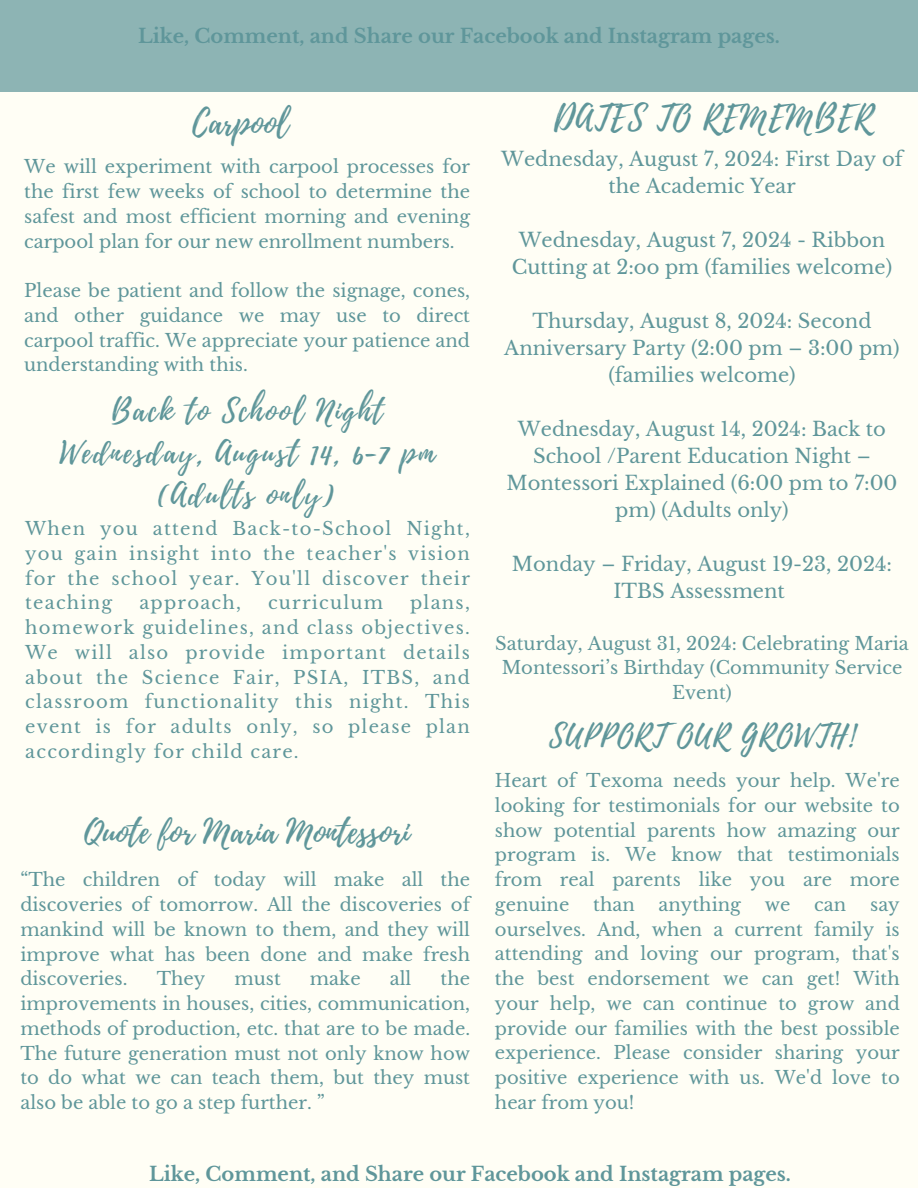
<style>
.page{position:relative;width:918px;height:1188px;background:#fffef5}
.page>*{position:absolute;margin:0;border:0;box-sizing:border-box;transform-origin:0 0}
.t1{font:33px "Playlist Script";color:#5f969a}
.t2{font:33px "Playlist Script";letter-spacing:.05em;color:#5f969a}
.t3{font:30px "Playlist Script";letter-spacing:.07em;color:#5f969a}
.t4{font:30px "Playlist Script";letter-spacing:.05em;color:#5f969a}
.t5{font:19.5px/27px "Libre Baskerville";color:#5f969a;text-align:center}
.t6{font:700 19.5px "Libre Baskerville";color:#5f969a}
.t7{font:18px/24.8px "Libre Baskerville";color:#5f969a;text-align:justify}
.t8{font:18px "Libre Baskerville";letter-spacing:.07em;color:#5f969a}
</style>
<div class="page">
<div style="left:0;top:0;width:918px;height:92px;background:#8db4b4"></div>
<p class="t6" style="left:138px;top:24px;width:643px">Like, Comment, and Share our Facebook and Instagram pages.</p>
<p class="t1" style="left:193px;top:99px;width:98px">Carpool</p>
<p class="t7" style="left:24px;top:155px;width:447px">We will experiment with carpool processes for the first few weeks of school to determine the safest and most efficient morning and evening carpool plan for our new enrollment numbers.</p>
<p class="t7" style="left:24px;top:279px;width:447px">Please be patient and follow the signage, cones, and other guidance we may use to direct carpool traffic. We appreciate your patience and understanding with this.</p>
<p class="t3" style="left:112px;top:390px;width:272px">Back to School Night</p>
<p class="t3" style="left:60px;top:431px;width:377px">Wednesday, August 14, 6-7 pm</p>
<p class="t3" style="left:159px;top:473px;width:179px">(Adults only)</p>
<h1 class="t7" style="left:25px;top:517px;width:446px">When you attend Back-to-School Night, you gain insight into the teacher's vision for the school year. You'll discover their teaching</h1>
<h1 class="t7" style="left:25px;top:591px;width:446px;text-indent:385px">plans, homework guidelines, and class objectives.<br>We will also provide important details about the Science Fair, PSIA, ITBS, and classroom functionality this night. This event is for adults only, so please plan accordingly for child care.</h1>
<h1 class="t8" style="left:139px;top:592px;width:103px">approach,</h1>
<h1 class="t8" style="left:268px;top:592px;width:117px">curriculum</h1>
<h3 class="t1" style="left:85px;top:809px;width:327px">Quote for Maria Montessori</h3>
<p class="t7" style="left:20px;top:868px;width:451px">“The children of today will make all the discoveries of tomorrow. All the discoveries of mankind will be known to them, and they will improve what has been done and make fresh discoveries.</p>
<p class="t7" style="left:20px;top:967px;width:451px;text-indent:420px">the improvements in houses, cities, communication, methods of production, etc. that are to be made.<br>The future generation must not only know how to do what we can teach them, but they must also be able to go a step further. ”</p>
<p class="t7" style="left:157px;top:967px;width:50px">They</p>
<p class="t7" style="left:234px;top:967px;width:48px">must</p>
<p class="t7" style="left:310px;top:967px;width:52px">make</p>
<p class="t7" style="left:390px;top:967px;width:23px">all</p>
<p class="t2" style="left:554px;top:94px;width:320px">DATES TO REMEMBER</p>
<h2 class="t5" style="left:501px;top:146px;width:403px">Wednesday, August 7, 2024: First Day of the Academic Year</h2>
<h1 class="t5" style="left:512px;top:227px;width:382px">Wednesday, August 7, 2024 - Ribbon<br>Cutting at 2:oo pm (families welcome)</h1>
<p class="t5" style="left:504px;top:308px;width:397px">Thursday, August 8, 2024: Second<br>Anniversary Party (2:00 pm – 3:00 pm) (families welcome)</p>
<p class="t5" style="left:507px;top:416px;width:392px">Wednesday, August 14, 2024: Back to<br>School /Parent Education Night –<br>Montessori Explained (6:00 pm to 7:00 pm) (Adults only)</p>
<p class="t5" style="left:512px;top:551px;width:382px">Monday – Friday, August 19-23, 2024:<br>ITBS Assessment</p>
<p class="t7" style="left:495px;top:631px;width:415px;text-align:center">Saturday, August 31, 2024: Celebrating Maria<br>Montessori’s Birthday (Community Service<br>Event)</p>
<h2 class="t4" style="left:549px;top:714px;width:307px">SUPPORT OUR GROWTH!</h2>
<p class="t7" style="left:495px;top:769px;width:406px">Heart of Texoma needs your help. We're looking for testimonials for our website to show potential parents how amazing our program is. We know that testimonials from real parents like you are more genuine</p>
<p class="t7" style="left:593px;top:892px;width:43px">than</p>
<p class="t7" style="left:659px;top:892px;width:84px">anything</p>
<p class="t7" style="left:765px;top:892px;width:27px">we</p>
<p class="t7" style="left:814px;top:892px;width:34px">can</p>
<p class="t7" style="left:495px;top:892px;width:406px;text-indent:375px">say ourselves. And, when a current family is attending and loving our program, that's the best endorsement we can get! With your help, we can continue to grow and provide our families with the best possible experience. Please consider sharing your positive experience with us. We'd love to hear from you!</p>
<h3 class="t6" style="left:149px;top:1162px;width:643px">Like, Comment, and Share our Facebook and Instagram pages.</h3>
</div>
